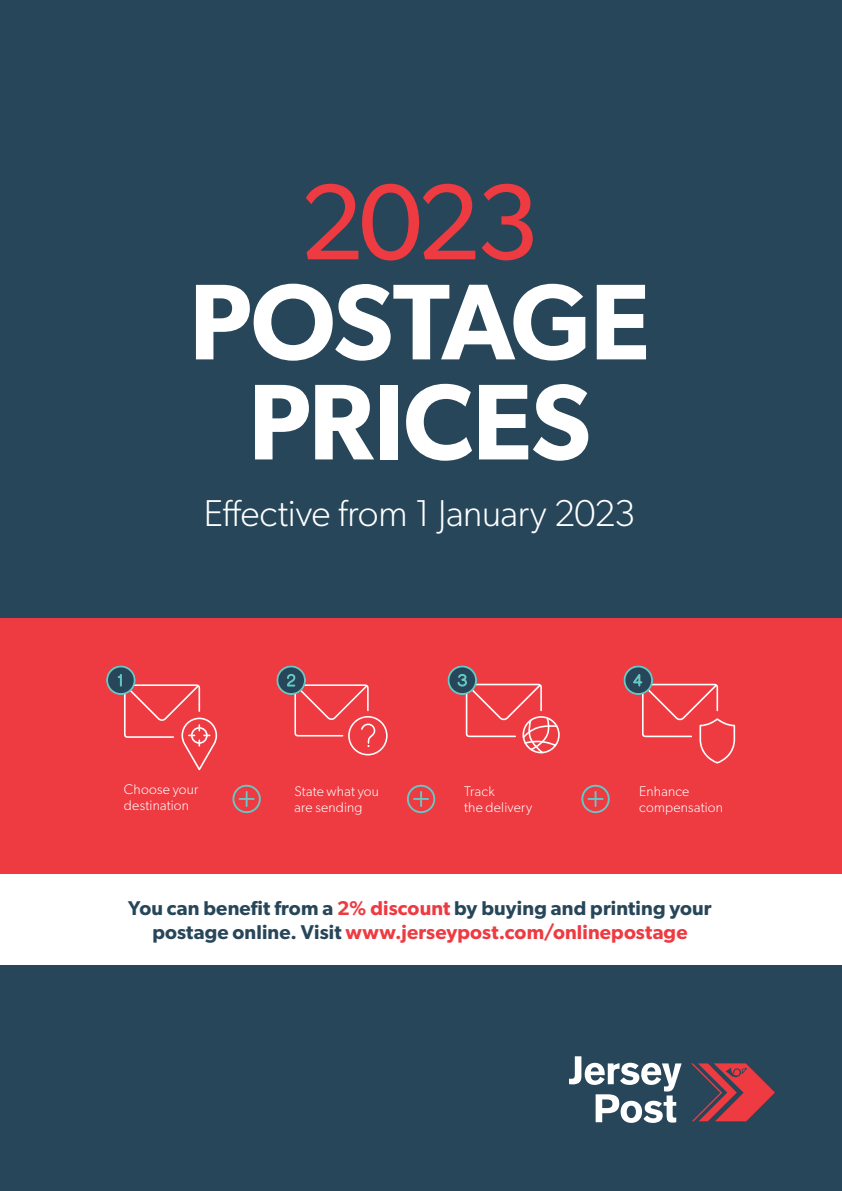
<style>
.page{position:relative;width:842px;height:1191px;background:#274659}
.page>*{position:absolute;margin:0;border:0;box-sizing:border-box;transform-origin:0 0}
.t1{font:600 108px/100px "Gibson";letter-spacing:-.01em;color:#fff;text-align:center}
.t2{font:108px "Gibson";color:#ee3a41}
.t3{font:300 37.4px "Gibson";letter-spacing:-.005em;color:#fff}
.t4{font:600 20px/24px "Gibson";letter-spacing:.005em;color:#274659;text-align:center}
.t5{font:300 14px/16px "Gibson";letter-spacing:.015em;color:#fff}
.s1{color:#ee3a41}
</style>
<div class="page">
<svg style="left:569px;top:1056px;width:113px;height:67px"></svg>
<svg style="left:691px;top:1063px;width:84px;height:58px"></svg>
<div style="left:0;top:618px;width:842px;height:256px;background:#ee3a41"></div>
<div style="left:0;top:874px;width:842px;height:90px;background:#fff"></div>
<div style="left:232px;top:784px;width:29px;height:29px;border:2px solid #66c7c5;border-radius:50%"></div>
<svg style="left:239px;top:792px;width:15px;height:14px"></svg>
<div style="left:581px;top:784px;width:29px;height:29px;border:2px solid #66c7c5;border-radius:50%"></div>
<svg style="left:588px;top:792px;width:15px;height:14px"></svg>
<div style="left:407px;top:784px;width:28px;height:29px;border:2px solid #66c7c5;border-radius:50%"></div>
<svg style="left:414px;top:792px;width:14px;height:14px"></svg>
<div style="left:522px;top:716px;width:38px;height:37px;border:2px solid #fff;border-radius:50%"></div>
<svg style="left:448px;top:666px;width:28px;height:28px"></svg>
<div style="left:447px;top:665px;width:30px;height:30px;border:2px solid #66c7c5;border-radius:50%"></div>
<svg style="left:457px;top:673px;width:102px;height:80px"></svg>
<svg style="left:624px;top:666px;width:28px;height:28px"></svg>
<div style="left:623px;top:665px;width:30px;height:30px;border:2px solid #66c7c5;border-radius:50%"></div>
<svg style="left:630px;top:668px;width:105px;height:95px"></svg>
<svg style="left:106px;top:665px;width:111px;height:105px"></svg>
<div style="left:348px;top:716px;width:40px;height:39px;border:2px solid #fff;border-radius:50%"></div>
<svg style="left:277px;top:666px;width:28px;height:28px"></svg>
<div style="left:276px;top:665px;width:30px;height:30px;border:2px solid #66c7c5;border-radius:50%"></div>
<svg style="left:286px;top:673px;width:90px;height:74px"></svg>
<h1 class="t2" style="left:300px;top:157px;width:241px">2023</h1>
<h1 class="t1" style="left:189px;top:270px;width:462px">POSTAGE<br>PRICES</h1>
<h2 class="t3" style="left:204px;top:490px;width:433px">Effective from 1 January 2023</h2>
<p class="t5" style="left:124px;top:781px;width:76px">Choose your destination</p>
<p class="t5" style="left:294px;top:783px;width:86px">State what you are sending</p>
<p class="t5" style="left:464px;top:783px;width:70px">Track<br>the delivery</p>
<p class="t5" style="left:639px;top:783px;width:85px">Enhance compensation</p>
<p class="t4" style="left:128px;top:896px;width:585px">You can benefit from a <span class="s1">2% discount</span> by buying and printing your postage online. Visit <span class="s1">www.jerseypost.com/onlinepostage</span></p>
</div>
